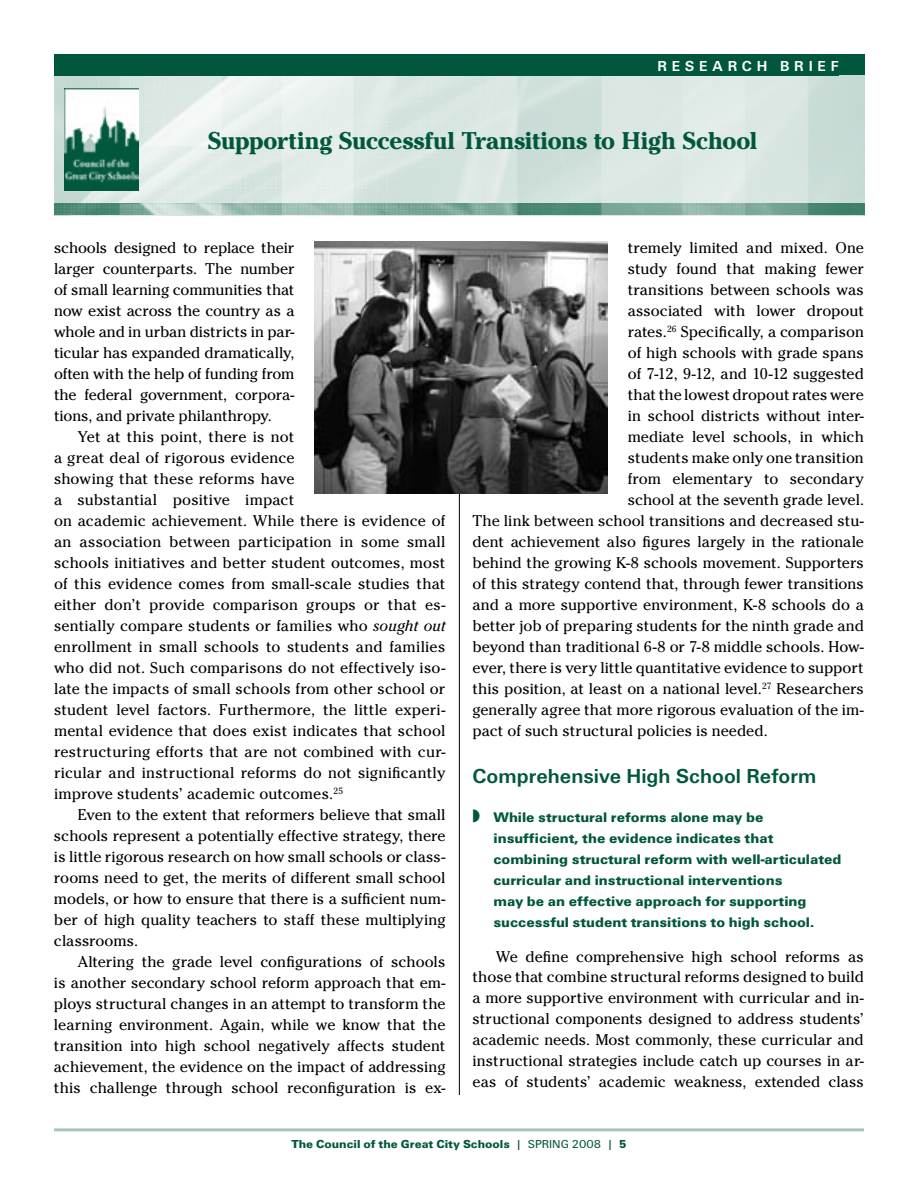
<style>
.page{position:relative;width:918px;height:1188px;background:#fff}
.page>*{position:absolute;margin:0;border:0;box-sizing:border-box;transform-origin:0 0}
.t1{font:700 24px "Cheltenham";color:#00573d}
.t2{font:700 21px "Unitus T";color:#00573d}
.t3{font:15.45px/21px "Cheltenham";letter-spacing:.005em;color:#000;text-align:justify}
.t4{font:700 15px "Unitus T";letter-spacing:.315em;color:#fff}
.t5{font:900 14.4px/21px "Unitus T";color:#00573d}
.t6{font:900 12px "Unitus T";color:#00573d}
.t7{font:12px "Unitus T";color:#00573d}
.s1{font-style:italic}
.s2{font-weight:400}
.s3{font-weight:900}
</style>
<div class="page">
<hr style="left:54px;top:1128px;width:810px;height:3px;background:#a8c6bd">
<hr style="left:459px;top:242px;width:1px;height:853px;background:#000">
<div style="left:55px;top:54px;width:810px;height:22px;background:#00573d"></div>
<img style="left:55px;top:75px;width:810px;height:140px">
<img style="left:55px;top:204px;width:810px;height:10px">
<img style="left:64px;top:88px;width:74px;height:103px">
<img style="left:315px;top:242px;width:293px;height:252px">
<p class="t4" style="left:658px;top:57px;width:183px">Res earc h br ief</p>
<h1 class="t1" style="left:208px;top:127px;width:551px">Supporting Successful Transitions to High School</h1>
<p class="t3" style="left:54px;top:238px;width:242px">schools designed to replace their larger counterparts. The number of small learning communities that now exist across the country as a whole and in urban districts in par&shy;ticular has expanded dramatically, often with the help of funding from the federal government, corpora&shy;tions, and private philanthropy.</p>
<p class="t3" style="left:54px;top:427px;width:393px;text-align:left;text-indent:24px">Yet at this point, there is not<br>a great deal of rigorous evidence<br>showing that these reforms have<br>a substantial positive impact<br>on academic achievement. While there is evidence of an association between participation in some small schools initiatives and better student outcomes, most of this evidence comes from small-scale studies that either don’t provide comparison groups or that es&shy;sentially compare students or families who <span class="s1">sought out </span>enrollment in small schools to students and families who did not. Such comparisons do not effectively iso&shy;late the impacts of small schools from other school or student level factors. Furthermore, the little experi&shy;mental evidence that does exist indicates that school restructuring efforts that are not combined with cur&shy;ricular and instructional reforms do not significantly improve students’ academic outcomes.<sup>25</sup></p>
<p class="t3" style="left:54px;top:805px;width:393px;text-indent:24px">Even to the extent that reformers believe that small schools represent a potentially effective strategy, there is little rigorous research on how small schools or class&shy;rooms need to get, the merits of different small school models, or how to ensure that there is a sufficient num&shy;ber of high quality teachers to staff these multiplying classrooms.</p>
<p class="t3" style="left:54px;top:952px;width:393px;text-indent:24px">Altering the grade level configurations of schools is another secondary school reform approach that em&shy;ploys structural changes in an attempt to transform the learning environment. Again, while we know that the transition into high school negatively affects student achievement, the evidence on the impact of addressing this challenge through school reconfiguration is ex-</p>
<p class="t3" style="left:628px;top:238px;width:238px">tremely limited and mixed. One</p>
<p class="t3" style="left:628px;top:259px;width:238px">study found that making fewer</p>
<p class="t3" style="left:628px;top:280px;width:238px">transitions between schools was</p>
<p class="t3" style="left:628px;top:301px;width:238px">associated with lower dropout</p>
<p class="t3" style="left:628px;top:322px;width:238px">rates.<sup>26</sup> Specifically, a comparison</p>
<p class="t3" style="left:628px;top:343px;width:238px">of high schools with grade spans</p>
<p class="t3" style="left:628px;top:364px;width:238px">of 7-12, 9-12, and 10-12 suggested</p>
<p class="t3" style="left:628px;top:385px;width:238px">that the lowest dropout rates were</p>
<p class="t3" style="left:628px;top:406px;width:238px">in school districts without inter-</p>
<p class="t3" style="left:628px;top:427px;width:238px">mediate level schools, in which</p>
<p class="t3" style="left:628px;top:448px;width:238px">students make only one transition</p>
<p class="t3" style="left:628px;top:469px;width:238px">from elementary to secondary</p>
<p class="t3" style="left:628px;top:490px;width:238px">school at the seventh grade level.</p>
<p class="t3" style="left:472px;top:511px;width:393px">The link between school transitions and decreased stu-</p>
<p class="t3" style="left:472px;top:532px;width:393px">dent achievement also figures largely in the rationale</p>
<p class="t3" style="left:472px;top:553px;width:393px">behind the growing K-8 schools movement. Supporters</p>
<p class="t3" style="left:472px;top:574px;width:393px">of this strategy contend that, through fewer transitions</p>
<p class="t3" style="left:472px;top:595px;width:393px">and a more supportive environment, K-8 schools do a</p>
<p class="t3" style="left:472px;top:616px;width:393px">better job of preparing students for the ninth grade and</p>
<p class="t3" style="left:472px;top:637px;width:393px">beyond than traditional 6-8 or 7-8 middle schools. How-</p>
<p class="t3" style="left:472px;top:658px;width:393px">ever, there is very little quantitative evidence to support</p>
<p class="t3" style="left:472px;top:679px;width:393px">this position, at least on a national level.<sup>27</sup> Researchers</p>
<p class="t3" style="left:473px;top:700px;width:393px">generally agree that more rigorous evaluation of the im-</p>
<p class="t3" style="left:473px;top:721px;width:297px">pact of such structural policies is needed.</p>
<h2 class="t2" style="left:472px;top:764px;width:345px">Comprehensive High School Reform</h2>
<p class="t5" style="left:494px;top:806px;width:349px;text-indent:-21px">◗ While structural reforms alone may be insufficient, the evidence indicates that combining structural reform with well-articulated curricular and instructional interventions<br>may be an effective approach for supporting successful student transitions to high school.</p>
<p class="t3" style="left:472px;top:946px;width:393px;text-indent:24px">We define comprehensive high school reforms as those that combine structural reforms designed to build a more supportive environment with curricular and in&shy;structional components designed to address students’ academic needs. Most commonly, these curricular and instructional strategies include catch up courses in ar&shy;eas of students’ academic weakness, extended class</p>
<p class="t6" style="left:291px;top:1137px;width:245px">The Council of the Great City Schools <span class="s2">| SPRING</span></p>
<p class="t7" style="left:572px;top:1137px;width:56px">2008 | <span class="s3">5</span></p>
</div>
